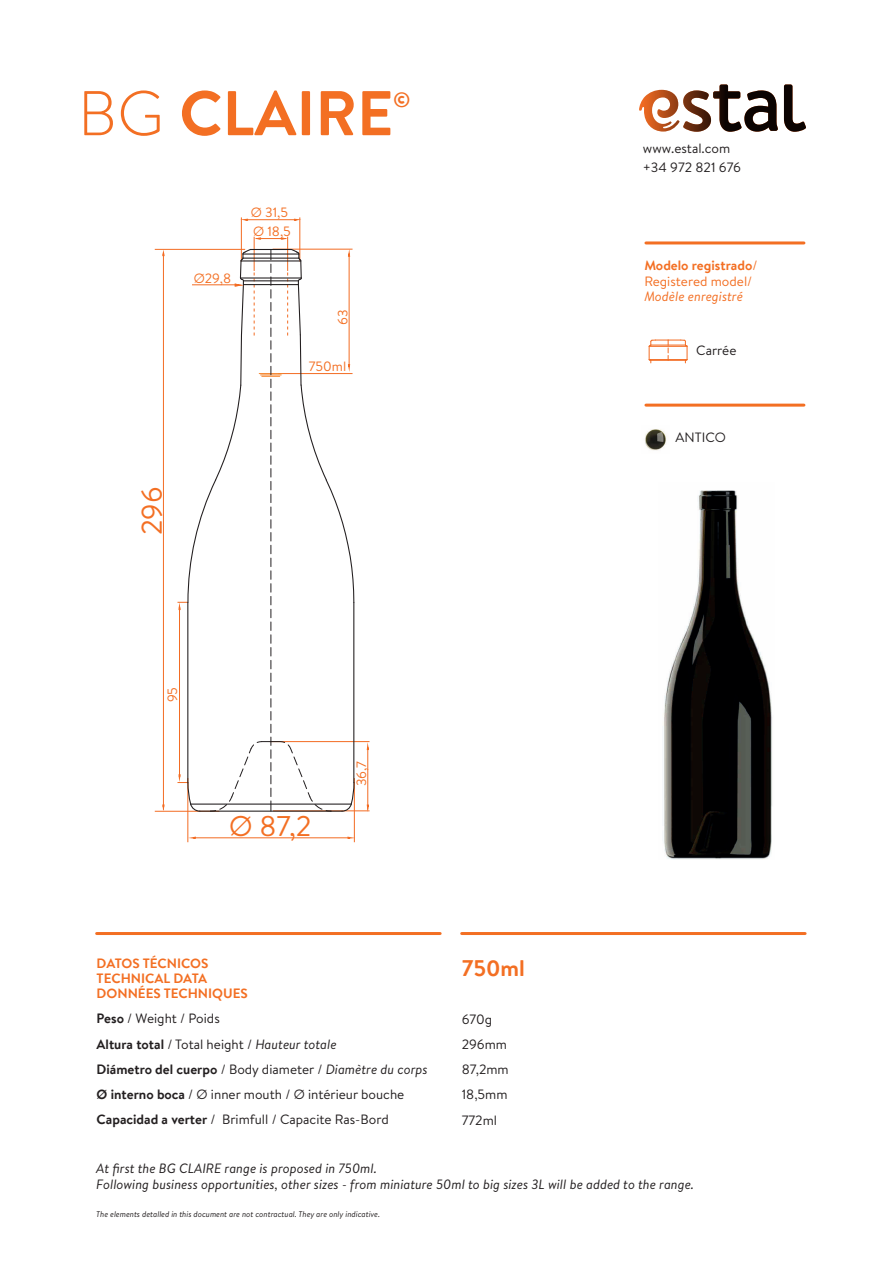
<style>
.page{position:relative;width:893px;height:1263px;background:#fff}
.page>*{position:absolute;margin:0;border:0;box-sizing:border-box;transform-origin:0 0}
.t1{font:700 63px "Brandon Text";color:#f36f23}
.t2{font:28.5px "Brandon Text";color:#f36f23}
.t3{font:700 22.5px "Brandon Text";color:#f36f23}
.t4{font:700 21px "Brandon Text";color:#f36f23}
.t5{font:13.5px/25.2px "Brandon Text";color:#231f20}
.t6{font:italic 13.5px/15.6px "Brandon Text";color:#231f20}
.t7{font:13.5px/15.6px "Brandon Text";color:#f36f23}
.t8{font:700 13.5px/15px "Brandon Text";color:#f36f23}
.t9{font:italic 13.5px "Brandon Text";color:#f36f23}
.t10{font:italic 8.25px "Brandon Text";color:#231f20}
.s1{font-weight:300}
.s2{font-weight:700}
.s3{font-style:italic}
</style>
<div class="page">
<hr style="left:300px;top:217px;width:1px;height:44px;background:#f36c23">
<hr style="left:241px;top:217px;width:1px;height:44px;background:#f36c23">
<hr style="left:254px;top:237px;width:1px;height:34px;background:#f36c23">
<hr style="left:287px;top:237px;width:1px;height:34px;background:#f36c23">
<hr style="left:354px;top:778px;width:1px;height:64px;background:#f36c23">
<hr style="left:188px;top:778px;width:1px;height:64px;background:#f36c23">
<hr style="left:155px;top:811px;width:64px;height:1px;background:#f36c23">
<hr style="left:155px;top:249px;width:90px;height:1px;background:#f36c23">
<hr style="left:270px;top:741px;width:100px;height:1px;background:#f36c23">
<hr style="left:273px;top:811px;width:97px;height:1px;background:#f36c23">
<hr style="left:97px;top:932px;width:343px;height:3px;background:#f36f23">
<hr style="left:646px;top:241px;width:158px;height:3px;background:#f36f23">
<hr style="left:646px;top:404px;width:158px;height:3px;background:#f36f23">
<svg style="left:639px;top:84px;width:167px;height:48px"></svg>
<img style="left:645px;top:429px;width:21px;height:22px">
<hr style="left:462px;top:932px;width:343px;height:3px;background:#f36f23">
<svg style="left:649px;top:340px;width:39px;height:23px"></svg>
<hr style="left:651px;top:345px;width:34px;height:1px;background:#f36c23">
<hr style="left:649px;top:346px;width:38px;height:1px;background:#f36c23">
<hr style="left:649px;top:359px;width:38px;height:1px;background:#f36c23">
<hr style="left:651px;top:360px;width:35px;height:1px;background:#f36c23">
<hr style="left:367px;top:750px;width:1px;height:60px;background:#f36c23">
<svg style="left:177px;top:248px;width:178px;height:564px"></svg>
<hr style="left:192px;top:285px;width:43px;height:1px;background:#f36c23">
<hr style="left:256px;top:238px;width:30px;height:1px;background:#f36c23">
<hr style="left:246px;top:219px;width:50px;height:1px;background:#f36c23">
<hr style="left:195px;top:837px;width:153px;height:1px;background:#f36c23">
<hr style="left:163px;top:252px;width:1px;height:558px;background:#f36c23">
<img style="left:664px;top:490px;width:108px;height:370px">
<h1 class="t1" style="left:78px;top:69px;width:317px"><span class="s1">BG</span> CLAIRE</h1>
<h3 class="t4" style="left:393px;top:85px;width:19px">©</h3>
<p class="t7" style="left:251px;top:204px;width:39px">Ø 31,5</p>
<p class="t7" style="left:194px;top:270px;width:39px">Ø29,8</p>
<p class="t7" style="left:253px;top:223px;width:39px">Ø 18,5</p>
<p class="t7" style="left:334px;top:325px;width:17px;rotate:-90deg">63</p>
<p class="t7" style="left:309px;top:358px;width:39px">750ml</p>
<h2 class="t2" style="left:132px;top:535px;width:50px;rotate:-90deg">296</h2>
<p class="t7" style="left:164px;top:702px;width:17px;rotate:-90deg">95</p>
<h2 class="t2" style="left:229px;top:806px;width:84px">Ø 87,2</h2>
<p class="t7" style="left:353px;top:786px;width:27px;rotate:-90deg">36,7</p>
<p class="t8" style="left:97px;top:956px;width:153px">DATOS TÉCNICOS<br>TECHNICAL DATA<br>DONNÉES TECHNIQUES</p>
<p class="t5" style="left:97px;top:1006px;width:333px"><span class="s2">Peso</span> / Weight / Poids<br><span class="s2">Altura total</span> / Total height / <span class="s3">Hauteur totale<br></span><span class="s2">Diámetro del cuerpo</span> / Body diameter / <span class="s3">Diamètre du corps </span><span class="s2">Ø interno boca</span> / Ø inner mouth / Ø intérieur bouche <span class="s2">Capacidad a verter</span> / Brimfull / Capacite Ras-Bord</p>
<h3 class="t3" style="left:462px;top:952px;width:65px">750ml</h3>
<p class="t5" style="left:462px;top:1006px;width:49px">670g<br>296mm<br>87,2mm<br>18,5mm<br>772ml</p>
<p class="t5" style="left:643px;top:138px;width:100px;line-height:18.6px">www.estal.com +34 972 821 676</p>
<p class="t7" style="left:644px;top:257px;width:115px"><span class="s2">Modelo registrado</span>/<br>Registered model/</p>
<p class="t9" style="left:644px;top:287px;width:100px">Modèle enregistré</p>
<p class="t5" style="left:696px;top:337px;width:42px">Carrée</p>
<p class="t5" style="left:676px;top:425px;width:52px">ANTICO</p>
<p class="t6" style="left:96px;top:1160px;width:599px">At first the BG CLAIRE range is proposed in 750ml.<br>Following business opportunities, other sizes - from miniature 50ml to big sizes 3L will be added to the range.</p>
<p class="t10" style="left:96px;top:1208px;width:285px">The elements detalled in this document are not contractual. They are only indicative.</p>
</div>
